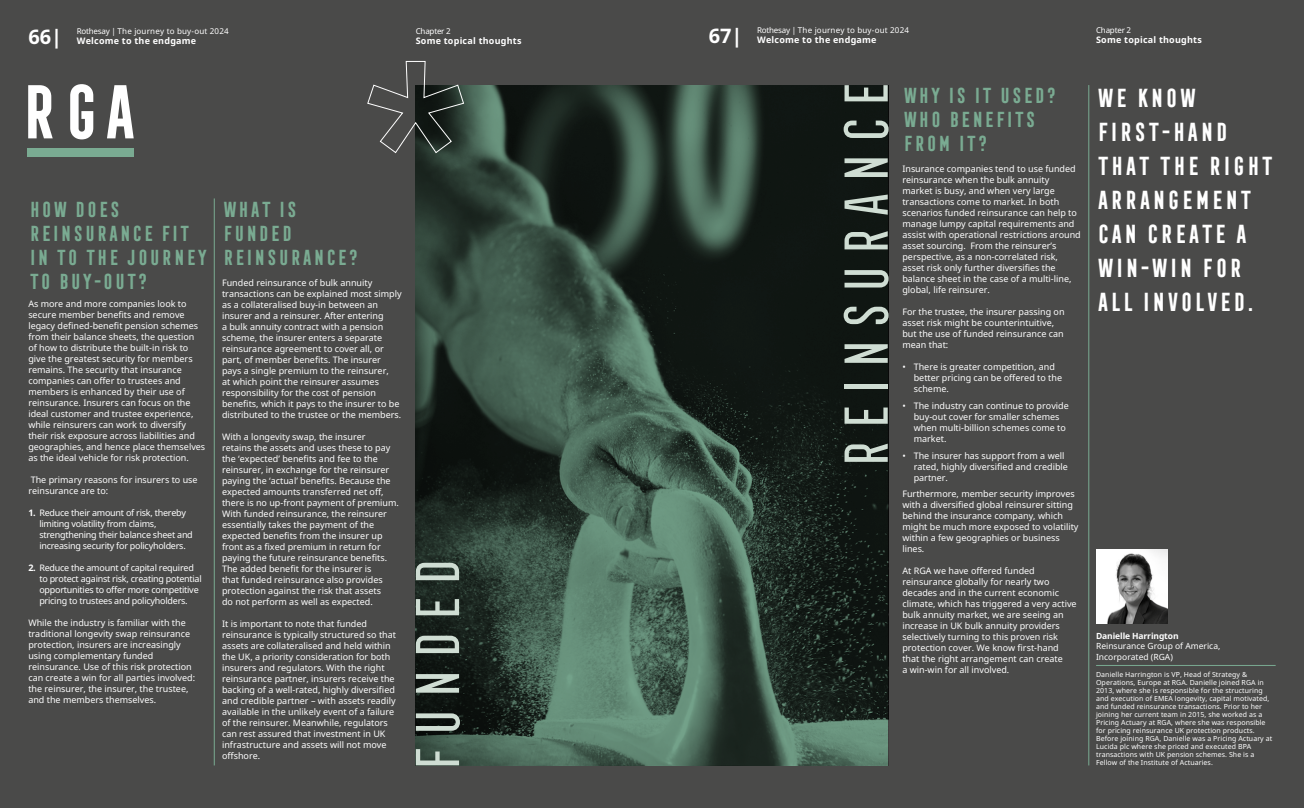
<style>
.page{position:relative;width:1304px;height:808px;background:#4a4a49}
.page>*{position:absolute;margin:0;border:0;box-sizing:border-box;transform-origin:0 0}
.t1{font:700 70px "Frontage Condensed";color:#fff}
.t2{font:60px "Frontage Condensed";letter-spacing:.05em;color:#cfddd3}
.t3{font:700 24px/34px "Frontage Condensed";letter-spacing:.02em;color:#fff}
.t4{font:700 20px/24px "Frontage Condensed";letter-spacing:.02em;color:#7aab92}
.t5{font:700 20px "Noto Sans";color:#fff}
.t6{font:9px/11px "Noto Sans";color:#fff}
.t7{font:9px/11px "Noto Sans";letter-spacing:-.025em;color:#fff}
.t8{font:700 9px "Noto Sans";letter-spacing:.025em;color:#fff}
.t9{font:8.5px/10.5px "Noto Sans";color:#fff}
.t10{font:700 8.5px "Noto Sans";letter-spacing:-.015em;color:#fff}
.t11{font:8px "Noto Sans";letter-spacing:.025em;color:#fff}
.t12{font:8px "Noto Sans";letter-spacing:-.025em;color:#fff}
.t13{font:7px/8px "Noto Sans";letter-spacing:.01em;color:#fff}
.s1{font-weight:700}
</style>
<div class="page">
<img style="left:416px;top:85px;width:472px;height:680px">
<svg style="left:367px;top:61px;width:97px;height:93px"></svg>
<div style="left:27px;top:148px;width:107px;height:9px;background:#7aab92"></div>
<hr style="left:1089px;top:85px;width:1px;height:680px;background:#7aab92">
<hr style="left:214px;top:198px;width:1px;height:567px;background:#7aab92">
<hr style="left:1096px;top:665px;width:180px;height:1px;background:#7aab92">
<img style="left:1096px;top:550px;width:72px;height:73px">
<p class="t8" style="left:77px;top:34px;width:121px">Welcome to the endgame</p>
<h3 class="t5" style="left:709px;top:21px;width:35px">67|</h3>
<p class="t11" style="left:757px;top:24px;width:153px">Rothesay | The journey to buy-out 2024</p>
<h3 class="t5" style="left:28px;top:23px;width:35px">66|</h3>
<p class="t11" style="left:77px;top:26px;width:153px">Rothesay | The journey to buy-out 2024</p>
<p class="t12" style="left:416px;top:26px;width:37px">Chapter 2</p>
<p class="t8" style="left:416px;top:34px;width:107px">Some topical thoughts</p>
<p class="t8" style="left:757px;top:33px;width:121px">Welcome to the endgame</p>
<h1 class="t1" style="left:17px;top:72px;width:121px">RGA</h1>
<h3 class="t4" style="left:28px;top:197px;width:180px">HOW DOES<br>REINSURANCE FIT<br>IN TO THE JOURNEY<br>TO BUY-OUT?</h3>
<p class="t6" style="left:28px;top:298px;width:178px">As more and more companies look to secure member benefits and remove legacy defined-benefit pension schemes from their balance sheets, the question of how to distribute the built-in risk to give the greatest security for members remains. The security that insurance companies can offer to trustees and members is enhanced by their use of reinsurance. Insurers can focus on the ideal customer and trustee experience, while reinsurers can work to diversify their risk exposure across liabilities and geographies, and hence place themselves as the ideal vehicle for risk protection.</p>
<p class="t6" style="left:28px;top:474px;width:171px">The primary reasons for insurers to use reinsurance are to:</p>
<p class="t7" style="left:39px;top:507px;width:155px;text-indent:-11px"><span class="s1">1.</span> Reduce their amount of risk, thereby limiting volatility from claims, strengthening their balance sheet and increasing security for policyholders.</p>
<p class="t7" style="left:39px;top:562px;width:164px;text-indent:-11px"><span class="s1">2.</span> Reduce the amount of capital required to protect against risk, creating potential opportunities to offer more competitive pricing to trustees and policyholders.</p>
<p class="t6" style="left:28px;top:617px;width:168px">While the industry is familiar with the traditional longevity swap reinsurance protection, insurers are increasingly using complementary funded reinsurance. Use of this risk protection can create a win for all parties involved: the reinsurer, the insurer, the trustee, and the members themselves.</p>
<h3 class="t4" style="left:222px;top:197px;width:138px">WHAT IS<br>FUNDED<br>REINSURANCE?</h3>
<p class="t6" style="left:222px;top:277px;width:181px">Funded reinsurance of bulk annuity transactions can be explained most simply as a collateralised buy-in between an insurer and a reinsurer. After entering<br>a bulk annuity contract with a pension scheme, the insurer enters a separate reinsurance agreement to cover all, or part, of member benefits. The insurer pays a single premium to the reinsurer,<br>at which point the reinsurer assumes responsibility for the cost of pension benefits, which it pays to the insurer to be distributed to the trustee or the members.</p>
<p class="t6" style="left:222px;top:431px;width:178px">With a longevity swap, the insurer<br>retains the assets and uses these to pay the ‘expected’ benefits and fee to the reinsurer, in exchange for the reinsurer paying the ‘actual’ benefits. Because the expected amounts transferred net off, there is no up-front payment of premium.<br>With funded reinsurance, the reinsurer essentially takes the payment of the expected benefits from the insurer up front as a fixed premium in return for paying the future reinsurance benefits.<br>The added benefit for the insurer is<br>that funded reinsurance also provides protection against the risk that assets<br>do not perform as well as expected.</p>
<p class="t6" style="left:222px;top:618px;width:176px">It is important to note that funded reinsurance is typically structured so that assets are collateralised and held within the UK, a priority consideration for both insurers and regulators. With the right reinsurance partner, insurers receive the backing of a well-rated, highly diversified and credible partner – with assets readily available in the unlikely event of a failure of the reinsurer. Meanwhile, regulators can rest assured that investment in UK infrastructure and assets will not move offshore.</p>
<h2 class="t2" style="left:405px;top:776px;width:221px;rotate:-90deg">FUNDED</h2>
<h2 class="t2" style="left:833px;top:473px;width:394px;rotate:-90deg">REINSURANCE</h2>
<h3 class="t4" style="left:902px;top:84px;width:155px">WHY IS IT USED?<br>WHO BENEFITS<br>FROM IT?</h3>
<p class="t6" style="left:902px;top:164px;width:180px">Insurance companies tend to use funded reinsurance when the bulk annuity market is busy, and when very large transactions come to market. In both scenarios funded reinsurance can help to manage lumpy capital requirements and assist with operational restrictions around asset sourcing. From the reinsurer’s perspective, as a non-correlated risk, asset risk only further diversifies the balance sheet in the case of a multi-line, global, life reinsurer.</p>
<p class="t6" style="left:902px;top:307px;width:164px">For the trustee, the insurer passing on asset risk might be counterintuitive, but the use of funded reinsurance can mean that:</p>
<p class="t6" style="left:914px;top:362px;width:150px;text-indent:-11px">• There is greater competition, and better pricing can be offered to the scheme.</p>
<p class="t6" style="left:914px;top:400px;width:157px;text-indent:-11px">• The industry can continue to provide buy-out cover for smaller schemes when multi-billion schemes come to market.</p>
<p class="t6" style="left:914px;top:450px;width:156px;text-indent:-11px">• The insurer has support from a well rated, highly diversified and credible partner.</p>
<p class="t6" style="left:902px;top:489px;width:178px">Furthermore, member security improves with a diversified global reinsurer sitting behind the insurance company, which might be much more exposed to volatility within a few geographies or business lines.</p>
<p class="t6" style="left:902px;top:566px;width:176px">At RGA we have offered funded reinsurance globally for nearly two decades and in the current economic climate, which has triggered a very active bulk annuity market, we are seeing an increase in UK bulk annuity providers selectively turning to this proven risk protection cover. We know first-hand that the right arrangement can create<br>a win-win for all involved.</p>
<p class="t12" style="left:1096px;top:24px;width:37px">Chapter 2</p>
<p class="t8" style="left:1096px;top:33px;width:107px">Some topical thoughts</p>
<h3 class="t3" style="left:1096px;top:81px;width:179px">WE KNOW<br>FIRST-HAND<br>THAT THE RIGHT<br>ARRANGEMENT<br>CAN CREATE A<br>WIN-WIN FOR<br>ALL INVOLVED.</h3>
<p class="t10" style="left:1096px;top:629px;width:84px">Danielle Harrington</p>
<p class="t9" style="left:1096px;top:641px;width:126px">Reinsurance Group of America,<br>Incorporated (RGA)</p>
<p class="t13" style="left:1096px;top:671px;width:178px">Danielle Harrington is VP, Head of Strategy &amp; Operations, Europe at RGA. Danielle joined RGA in 2013, where she is responsible for the structuring and execution of EMEA longevity, capital motivated, and funded reinsurance transactions. Prior to her joining her current team in 2015, she worked as a Pricing Actuary at RGA, where she was responsible for pricing reinsurance UK protection products.<br>Before joining RGA, Danielle was a Pricing Actuary at Lucida plc where she priced and executed BPA transactions with UK pension schemes. She is a Fellow of the Institute of Actuaries.</p>
</div>
